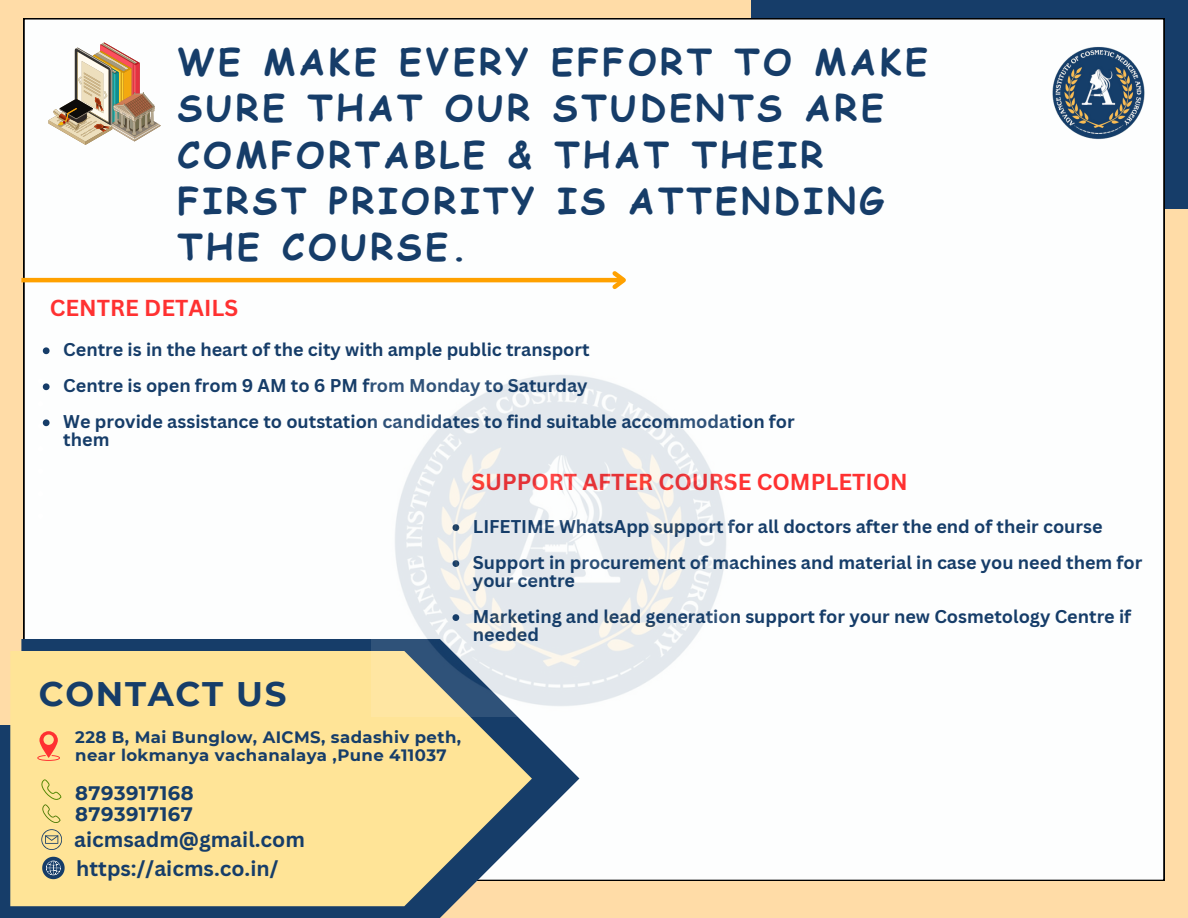
<style>
.page{position:relative;width:1188px;height:918px;background:#ffdca7}
.page>*{position:absolute;margin:0;border:0;box-sizing:border-box;transform-origin:0 0}
.t1{font:700 36px/46.2px "Comic Sans MS";letter-spacing:.1em;color:#163d69}
.t2{font:700 34.05px "Montserrat";letter-spacing:.05em;color:#163d69}
.t3{font:700 22.5px "Canva Sans";color:#ff3131}
.t4{font:700 21px "Canva Sans";color:#163d69}
.t5{font:700 19.5px/21.3px "Montserrat";letter-spacing:.025em;color:#163d69}
.t6{font:700 18px/18px "Canva Sans";color:#163d69}
.t7{font:700 16.5px "Montserrat";letter-spacing:.025em;color:#163d69}
</style>
<div class="page">
<div style="left:752px;top:0;width:436px;height:209px;background:#163d69"></div>
<div style="left:0;top:725px;width:425px;height:193px;background:#163d69"></div>
<div style="left:24px;top:18px;width:1140px;height:863px;background:#fdfefe"></div>
<svg style="left:38px;top:401px;width:5px;height:6px"></svg>
<svg style="left:38px;top:446px;width:5px;height:6px"></svg>
<svg style="left:38px;top:468px;width:5px;height:6px"></svg>
<svg style="left:38px;top:491px;width:5px;height:6px"></svg>
<svg style="left:38px;top:513px;width:5px;height:6px"></svg>
<img style="left:1047px;top:42px;width:99px;height:99px">
<img style="left:49px;top:42px;width:112px;height:103px">
<hr style="left:21px;top:278px;width:603px;height:4px;background:#ffa100">
<svg style="left:608px;top:267px;width:23px;height:26px"></svg>
<svg style="left:21px;top:639px;width:558px;height:279px;fill:#163d69"></svg>
<svg style="left:10px;top:651px;width:522px;height:255px;fill:#ffe497"></svg>
<svg style="left:43px;top:347px;width:7px;height:7px"></svg>
<svg style="left:38px;top:378px;width:12px;height:12px"></svg>
<svg style="left:38px;top:419px;width:12px;height:10px"></svg>
<svg style="left:37px;top:731px;width:23px;height:29px"></svg>
<svg style="left:41px;top:779px;width:21px;height:44px"></svg>
<svg style="left:41px;top:829px;width:21px;height:20px"></svg>
<svg style="left:42px;top:857px;width:23px;height:22px"></svg>
<img style="left:372px;top:358px;width:360px;height:359px">
<h1 class="t1" style="left:177px;top:38px;width:752px">WE MAKE EVERY EFFORT TO MAKE<br>SURE THAT OUR STUDENTS ARE<br>COMFORTABLE &amp; THAT THEIR<br>FIRST PRIORITY IS ATTENDING<br>THE COURSE.</h1>
<p class="t3" style="left:50px;top:292px;width:190px">CENTRE DETAILS</p>
<p class="t6" style="left:63px;top:340px;width:528px">Centre is in the heart of the city with ample public transport</p>
<p class="t6" style="left:63px;top:376px;width:526px">Centre is open from 9 AM to 6 PM from Monday to Saturday</p>
<p class="t6" style="left:63px;top:412px;width:733px">We provide assistance to outstation candidates to find suitable accommodation for them</p>
<p class="t3" style="left:471px;top:466px;width:438px">SUPPORT AFTER COURSE COMPLETION</p>
<h2 class="t6" style="left:473px;top:517px;width:631px">LIFETIME WhatsApp support for all doctors after the end of their course</h2>
<h2 class="t6" style="left:473px;top:553px;width:671px">Support in procurement of machines and material in case you need them for your centre</h2>
<p class="t6" style="left:473px;top:607px;width:660px">Marketing and lead generation support for your new Cosmetology Centre if needed</p>
<p class="t2" style="left:39px;top:673px;width:249px">CONTACT US</p>
<p class="t7" style="left:75px;top:728px;width:387px">228 B, Mai Bunglow, AICMS, sadashiv peth,</p>
<p class="t7" style="left:75px;top:746px;width:373px">near lokmanya vachanalaya ,Pune 411037</p>
<p class="t5" style="left:75px;top:782px;width:120px">8793917168<br>8793917167</p>
<h4 class="t4" style="left:74px;top:824px;width:232px">aicmsadm@gmail.com</h4>
<h1 class="t4" style="left:76px;top:853px;width:204px">https://aicms.co.in/</h1>
</div>
